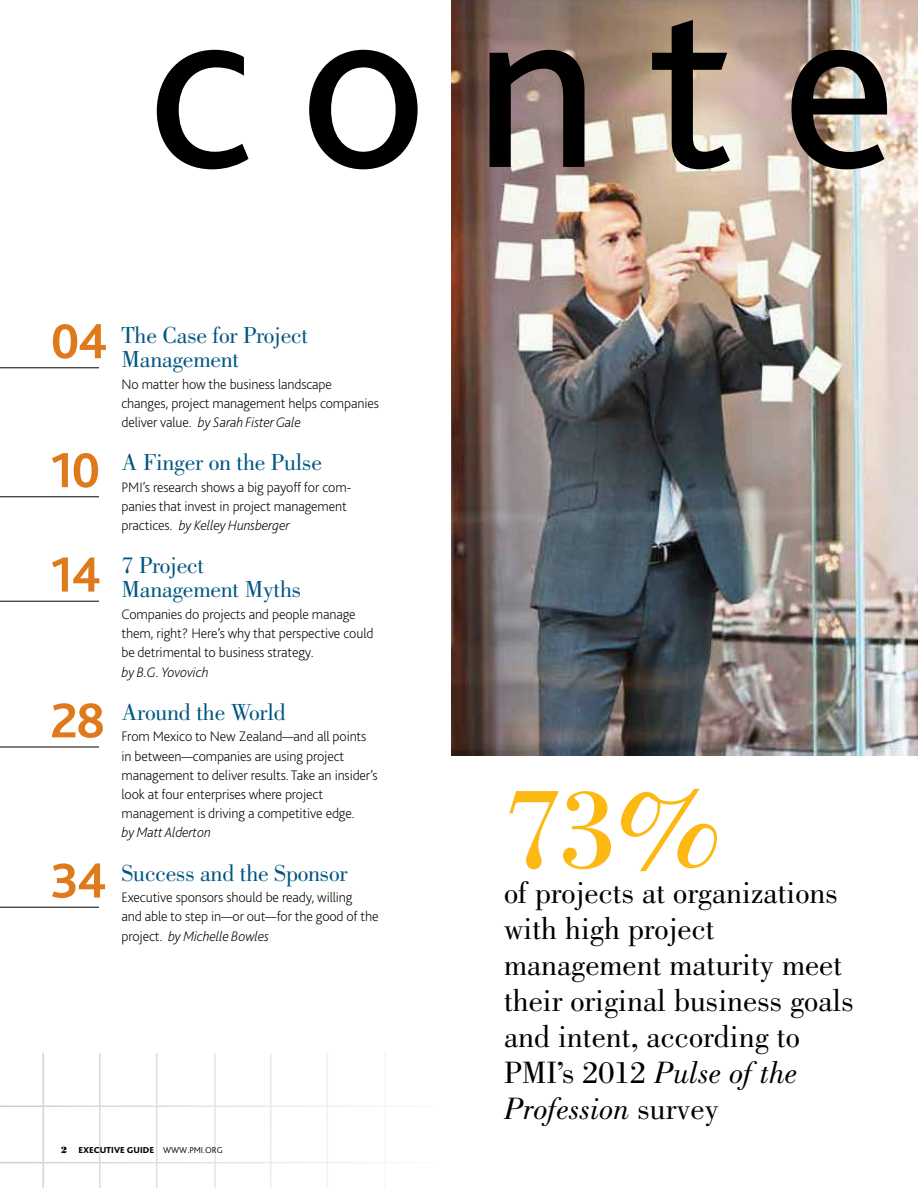
<style>
.page{position:relative;width:918px;height:1188px;background:#fff}
.page>*{position:absolute;margin:0;border:0;box-sizing:border-box;transform-origin:0 0}
.t1{font:241.5px "Bliss 2";color:#000}
.t2{font:118.5px "Bodoni Std";color:#fdb913}
.t3{font:700 51.3px/104.4px "Bliss 2";letter-spacing:-.04em;color:#df7a1c}
.t4{font:31.95px/35.8px "Bodoni Std";color:#000}
.t5{font:24px/24px "Bodoni Std";letter-spacing:-.01em;color:#005581}
.t6{font:200 14.4px/19.2px "Bliss 2";letter-spacing:-.01em;color:#000}
.t7{font:italic 200 14.4px "Bliss 2";letter-spacing:-.01em;color:#000}
.t8{font:800 9px "Bliss 2";color:#000}
.s1{font-style:italic}
.s2{font-family:"Bodoni Std Poster";font-weight:400}
.s3{font-weight:300}
</style>
<div class="page">
<img style="left:452px;top:0;width:466px;height:756px">
<hr style="left:0;top:367px;width:99px;height:1px;background:#000">
<hr style="left:0;top:496px;width:99px;height:1px;background:#000">
<hr style="left:0;top:601px;width:99px;height:1px;background:#000">
<hr style="left:0;top:747px;width:99px;height:1px;background:#000">
<hr style="left:0;top:907px;width:99px;height:1px;background:#000">
<h1 class="t1" style="left:148px;top:-63px;width:750px">conte</h1>
<h3 class="t3" style="left:50px;top:288px;width:59px">04</h3>
<h3 class="t3" style="left:50px;top:417px;width:52px">10<br>14</h3>
<h3 class="t3" style="left:50px;top:667px;width:56px">28</h3>
<h3 class="t3" style="left:50px;top:827px;width:58px">34</h3>
<h3 class="t5" style="left:122px;top:323px;width:188px">The Case for Project<br>Management</h3>
<p class="t6" style="left:122px;top:374px;width:259px">N o matter how the business landscape changes, project management helps companies deliver value. <span class="s1">by Sarah Fister Gale</span></p>
<h3 class="t5" style="left:122px;top:451px;width:202px">A Finger on the Pulse</h3>
<p class="t6" style="left:122px;top:477px;width:232px">PMI ’s research shows a big payoff for com&shy;panies that invest in project management practices. <span class="s1">by Kelley Hunsberger</span></p>
<h3 class="t5" style="left:122px;top:554px;width:181px">7 Project<br>Management Myths</h3>
<p class="t6" style="left:122px;top:604px;width:254px">Companies do projects and people manage them, right? Here’s why that perspective could be detrimental to business strategy.</p>
<p class="t7" style="left:122px;top:663px;width:89px">by B.G. Yovovich</p>
<h3 class="t5" style="left:122px;top:700px;width:166px">Around the World</h3>
<p class="t6" style="left:122px;top:727px;width:258px">From M exico to N ew Zealand—and all points in between—companies are using project management to deliver results. Take an insider’s look at four enterprises where project management is driving a competitive edge.</p>
<p class="t7" style="left:122px;top:824px;width:91px">by Matt Alderton</p>
<h3 class="t5" style="left:122px;top:861px;width:228px">Success and the Sponsor</h3>
<p class="t6" style="left:122px;top:887px;width:258px">Executive sponsors should be ready, willing<br>and able to step in—or out—for the good of the project. <span class="s1">by Michelle Bowles</span></p>
<h2 class="t2" style="left:504px;top:756px;width:222px">73%</h2>
<h3 class="t4" style="left:504px;top:875px;width:351px">of projects at organizations with high project management maturity meet their original business goals and intent, according to<br>PMI’s 2012 <span class="s1">Pulse of the<br>Profession</span> survey</h3>
<p class="t8" style="left:61px;top:1145px;width:163px"><span class="s2">2</span> EXECUTIVE GUIDE <span class="s3">WWW.PMI.ORG</span></p>
</div>
